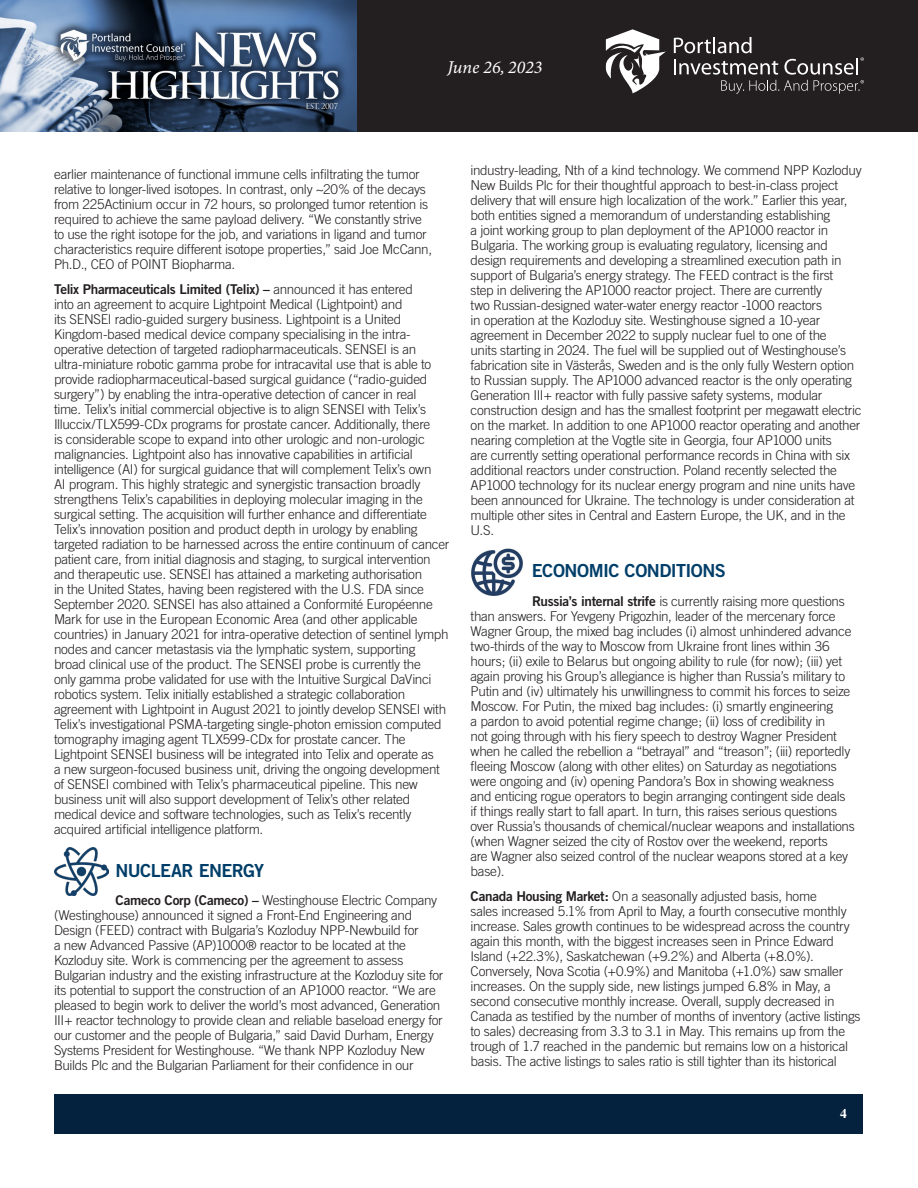
<style>
.page{position:relative;width:918px;height:1188px;background:#fff}
.page>*{position:absolute;margin:0;border:0;box-sizing:border-box;transform-origin:0 0}
.Article_-_Body{font:18px "Trade Gothic Bold Two";letter-spacing:-.03em;color:#003e69}
.t1{font:italic 18px "Minion Variable Concept";color:#fff}
.Article_-_Body-2{font:300 13.5px/15px "Trade Gothic";letter-spacing:-.02em;color:#231f20}
.t2{font:700 13.5px "Times";color:#fff}
.s1{font-family:"Trade Gothic Bold Two";font-weight:400}
</style>
<div class="page">
<div style="left:356px;top:0;width:562px;height:132px;background:#231f20"></div>
<img style="left:0;top:0;width:356px;height:132px">
<svg style="left:674px;top:37px;width:190px;height:57px"></svg>
<svg style="left:606px;top:29px;width:60px;height:64px"></svg>
<div style="left:55px;top:1094px;width:808px;height:39px;background:#04213e"></div>
<img style="left:54px;top:847px;width:55px;height:49px">
<img style="left:471px;top:548px;width:52px;height:48px">
<h1 class="t1" style="left:447px;top:55px;width:97px">June 26, 2023</h1>
<p class="Article_-_Body-2" style="left:54px;top:167px;width:380px">earlier maintenance of functional immune cells infiltrating the tumor relative to longer-lived isotopes. In contrast, only ~20% of the decays from 225Actinium occur in 72 hours, so prolonged tumor retention is required to achieve the same payload delivery. “We constantly strive to use the right isotope for the job, and variations in ligand and tumor characteristics require different isotope properties,” said Joe McCann, Ph.D., CEO of POINT Biopharma.</p>
<p class="Article_-_Body-2" style="left:54px;top:281px;width:397px"><span class="s1">Telix Pharmaceuticals Limited (Telix) –</span> announced it has entered<br>into an agreement to acquire Lightpoint Medical (Lightpoint) and<br>its SENSEI radio-guided surgery business. Lightpoint is a United Kingdom-based medical device company specialising in the intra&shy;operative detection of targeted radiopharmaceuticals. SENSEI is an ultra-miniature robotic gamma probe for intracavital use that is able to provide radiopharmaceutical-based surgical guidance (“radio-guided surgery”) by enabling the intra-operative detection of cancer in real<br>time. Telix’s initial commercial objective is to align SENSEI with Telix’s Illuccix/TLX599-CDx programs for prostate cancer. Additionally, there<br>is considerable scope to expand into other urologic and non-urologic malignancies. Lightpoint also has innovative capabilities in artificial intelligence (AI) for surgical guidance that will complement Telix’s own<br>AI program. This highly strategic and synergistic transaction broadly strengthens Telix’s capabilities in deploying molecular imaging in the surgical setting. The acquisition will further enhance and differentiate Telix’s innovation position and product depth in urology by enabling targeted radiation to be harnessed across the entire continuum of cancer patient care, from initial diagnosis and staging, to surgical intervention and therapeutic use. SENSEI has attained a marketing authorisation<br>in the United States, having been registered with the U.S. FDA since September 2020. SENSEI has also attained a Conformité Européenne Mark for use in the European Economic Area (and other applicable countries) in January 2021 for intra-operative detection of sentinel lymph nodes and cancer metastasis via the lymphatic system, supporting broad clinical use of the product. The SENSEI probe is currently the<br>only gamma probe validated for use with the Intuitive Surgical DaVinci robotics system. Telix initially established a strategic collaboration agreement with Lightpoint in August 2021 to jointly develop SENSEI with Telix’s investigational PSMA-targeting single-photon emission computed tomography imaging agent TLX599-CDx for prostate cancer. The Lightpoint SENSEI business will be integrated into Telix and operate as<br>a new surgeon-focused business unit, driving the ongoing development of SENSEI combined with Telix’s pharmaceutical pipeline. This new business unit will also support development of Telix’s other related medical device and software technologies, such as Telix’s recently acquired artificial intelligence platform.</p>
<p class="Article_-_Body" style="left:115px;top:859px;width:150px">NUCLEAR ENERGY</p>
<p class="Article_-_Body-2" style="left:54px;top:893px;width:391px;text-indent:62px"><span class="s1">Cameco Corp (Cameco) –</span> Westinghouse Electric Company (Westinghouse) announced it signed a Front-End Engineering and Design (FEED) contract with Bulgaria’s Kozloduy NPP-Newbuild for<br>a new Advanced Passive (AP)1000® reactor to be located at the Kozloduy site. Work is commencing per the agreement to assess Bulgarian industry and the existing infrastructure at the Kozloduy site for its potential to support the construction of an AP1000 reactor. “We are pleased to begin work to deliver the world’s most advanced, Generation III+ reactor technology to provide clean and reliable baseload energy for our customer and the people of Bulgaria,” said David Durham, Energy Systems President for Westinghouse. “We thank NPP Kozloduy New Builds Plc and the Bulgarian Parliament for their confidence in our</p>
<p class="Article_-_Body-2" style="left:471px;top:162px;width:393px">industry-leading, Nth of a kind technology. We commend NPP Kozloduy New Builds Plc for their thoughtful approach to best-in-class project delivery that will ensure high localization of the work.” Earlier this year, both entities signed a memorandum of understanding establishing<br>a joint working group to plan deployment of the AP1000 reactor in Bulgaria. The working group is evaluating regulatory, licensing and design requirements and developing a streamlined execution path in support of Bulgaria’s energy strategy. The FEED contract is the first<br>step in delivering the AP1000 reactor project. There are currently<br>two Russian-designed water-water energy reactor -1000 reactors<br>in operation at the Kozloduy site. Westinghouse signed a 10-year agreement in December 2022 to supply nuclear fuel to one of the<br>units starting in 2024. The fuel will be supplied out of Westinghouse’s fabrication site in Västerås, Sweden and is the only fully Western option to Russian supply. The AP1000 advanced reactor is the only operating Generation III+ reactor with fully passive safety systems, modular construction design and has the smallest footprint per megawatt electric on the market. In addition to one AP1000 reactor operating and another nearing completion at the Vogtle site in Georgia, four AP1000 units<br>are currently setting operational performance records in China with six additional reactors under construction. Poland recently selected the AP1000 technology for its nuclear energy program and nine units have been announced for Ukraine. The technology is under consideration at multiple other sites in Central and Eastern Europe, the UK, and in the U.S.</p>
<p class="Article_-_Body" style="left:532px;top:560px;width:195px">ECONOMIC CONDITIONS</p>
<p class="Article_-_Body-2" style="left:471px;top:593px;width:386px;text-indent:62px"><span class="s1">Russia’s internal strife</span> is currently raising more questions than answers. For Yevgeny Prigozhin, leader of the mercenary force Wagner Group, the mixed bag includes (i) almost unhindered advance two-thirds of the way to Moscow from Ukraine front lines within 36 hours; (ii) exile to Belarus but ongoing ability to rule (for now); (iii) yet again proving his Group’s allegiance is higher than Russia’s military to Putin and (iv) ultimately his unwillingness to commit his forces to seize Moscow. For Putin, the mixed bag includes: (i) smartly engineering<br>a pardon to avoid potential regime change; (ii) loss of credibility in<br>not going through with his fiery speech to destroy Wagner President when he called the rebellion a “betrayal” and “treason”; (iii) reportedly fleeing Moscow (along with other elites) on Saturday as negotiations were ongoing and (iv) opening Pandora’s Box in showing weakness and enticing rogue operators to begin arranging contingent side deals if things really start to fall apart. In turn, this raises serious questions over Russia’s thousands of chemical/nuclear weapons and installations (when Wagner seized the city of Rostov over the weekend, reports<br>are Wagner also seized control of the nuclear weapons stored at a key base).</p>
<p class="Article_-_Body-2" style="left:471px;top:888px;width:392px"><span class="s1">Canada Housing Market:</span> On a seasonally adjusted basis, home<br>sales increased 5.1% from April to May, a fourth consecutive monthly increase. Sales growth continues to be widespread across the country again this month, with the biggest increases seen in Prince Edward Island (+22.3%), Saskatchewan (+9.2%) and Alberta (+8.0%).<br>Conversely, Nova Scotia (+0.9%) and Manitoba (+1.0%) saw smaller increases. On the supply side, new listings jumped 6.8% in May, a second consecutive monthly increase. Overall, supply decreased in Canada as testified by the number of months of inventory (active listings to sales) decreasing from 3.3 to 3.1 in May. This remains up from the trough of 1.7 reached in the pandemic but remains low on a historical basis. The active listings to sales ratio is still tighter than its historical</p>
<p class="t2" style="left:840px;top:1100px;width:8px">4</p>
</div>
